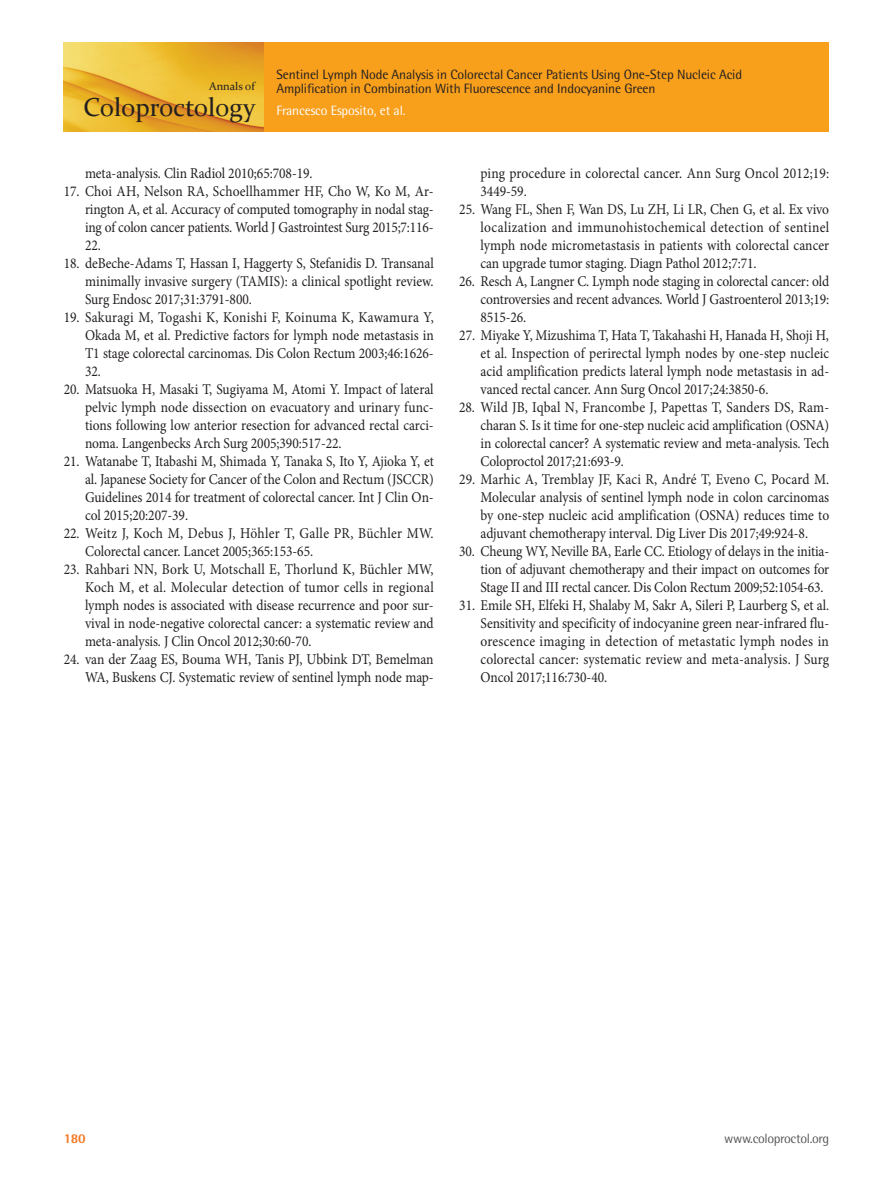
<style>
.page{position:relative;width:893px;height:1191px;background:#fff}
.page>*{position:absolute;margin:0;border:0;box-sizing:border-box;transform-origin:0 0}
.t1{font:25.95px "Constantia";color:#231f20}
.참고문헌2{font:15px/18px "Minion Pro";letter-spacing:-.005em;color:#231f20;text-align:justify;scale:.9 1}
.t2{font:13.5px/13.5px "Rotis Semi Sans Std";letter-spacing:-.01em;color:#231f20}
.t3{font:13.5px "Rotis Semi Sans Std";letter-spacing:-.01em;color:#fff}
.t4{font:13.5px "Rotis Semi Sans Std";letter-spacing:-.025em;color:#57585a}
.t5{font:800 13.5px "Rotis Semi Sans Std";color:#f47721}
.t6{font:11.25px "Constantia";color:#231f20}
</style>
<div class="page">
<div style="left:264px;top:43px;width:565px;height:89px;background:#f89f1c"></div>
<img style="left:64px;top:43px;width:200px;height:89px">
<p class="t6" style="left:209px;top:79px;width:47px">Annals of</p>
<h1 class="t1" style="left:83px;top:90px;width:174px">Coloproctology</h1>
<p class="t2" style="left:276px;top:68px;width:467px">Sentinel Lymph Node Analysis in Colorectal Cancer Patients Using One-Step Nucleic Acid<br>Amplification in Combination With Fluorescence and Indocyanine Green</p>
<p class="t3" style="left:276px;top:102px;width:131px">Francesco Esposito, et al.</p>
<p class="참고문헌2" style="left:85px;top:164px;width:254px">meta-analysis. Clin Radiol 2010;65:708-19.</p>
<p class="참고문헌2" style="left:85px;top:182px;width:389px;text-indent:-21px">17. Choi AH, Nelson RA, Schoellhammer HF, Cho W, Ko M, Ar&shy;rington A, et al. Accuracy of computed tomography in nodal stag&shy;ing of colon cancer patients. World J Gastrointest Surg 2015;7:116- 22.</p>
<p class="참고문헌2" style="left:85px;top:254px;width:389px;text-indent:-21px">18. deBeche-Adams T, Hassan I, Haggerty S, Stefanidis D. Transanal minimally invasive surgery (TAMIS): a clinical spotlight review.<br>Surg Endosc 2017;31:3791-800.</p>
<p class="참고문헌2" style="left:85px;top:308px;width:389px;text-indent:-21px">19. Sakuragi M, Togashi K, Konishi F, Koinuma K, Kawamura Y, Okada M, et al. Predictive factors for lymph node metastasis in T1 stage colorectal carcinomas. Dis Colon Rectum 2003;46:1626- 32.</p>
<p class="참고문헌2" style="left:85px;top:380px;width:389px;text-indent:-21px">20. Matsuoka H, Masaki T, Sugiyama M, Atomi Y. Impact of lateral pelvic lymph node dissection on evacuatory and urinary func&shy;tions following low anterior resection for advanced rectal carci&shy;noma. Langenbecks Arch Surg 2005;390:517-22.</p>
<p class="참고문헌2" style="left:85px;top:452px;width:389px;text-indent:-21px">21. Watanabe T, Itabashi M, Shimada Y, Tanaka S, Ito Y, Ajioka Y, et al. Japanese Society for Cancer of the Colon and Rectum (JSCCR)<br>Guidelines 2014 for treatment of colorectal cancer. Int J Clin On&shy;col 2015;20:207-39.</p>
<p class="참고문헌2" style="left:85px;top:524px;width:389px;text-indent:-21px">22. Weitz J, Koch M, Debus J, Höhler T, Galle PR, Büchler MW.<br>Colorectal cancer. Lancet 2005;365:153-65.</p>
<p class="참고문헌2" style="left:85px;top:560px;width:389px;text-indent:-21px">23. Rahbari NN, Bork U, Motschall E, Thorlund K, Büchler MW, Koch M, et al. Molecular detection of tumor cells in regional lymph nodes is associated with disease recurrence and poor sur&shy;vival in node-negative colorectal cancer: a systematic review and meta-analysis. J Clin Oncol 2012;30:60-70.</p>
<p class="참고문헌2" style="left:64px;top:650px;width:413px;text-align:right">24. van der Zaag ES, Bouma WH, Tanis PJ, Ubbink DT, Bemelman<br>WA, Buskens CJ. Systematic review of sentinel lymph node map-</p>
<p class="참고문헌2" style="left:480px;top:164px;width:389px">ping procedure in colorectal cancer. Ann Surg Oncol 2012;19:<br>3449-59.</p>
<p class="참고문헌2" style="left:480px;top:200px;width:389px;text-indent:-21px">25. Wang FL, Shen F, Wan DS, Lu ZH, Li LR, Chen G, et al. Ex vivo localization and immunohistochemical detection of sentinel lymph node micrometastasis in patients with colorectal cancer can upgrade tumor staging. Diagn Pathol 2012;7:71.</p>
<p class="참고문헌2" style="left:480px;top:272px;width:389px;text-indent:-21px">26. Resch A, Langner C. Lymph node staging in colorectal cancer: old controversies and recent advances. World J Gastroenterol 2013;19:<br>8515-26.</p>
<p class="참고문헌2" style="left:480px;top:326px;width:389px;text-indent:-21px">27. Miyake Y, Mizushima T, Hata T, Takahashi H, Hanada H, Shoji H, et al. Inspection of perirectal lymph nodes by one-step nucleic acid amplification predicts lateral lymph node metastasis in ad&shy;vanced rectal cancer. Ann Surg Oncol 2017;24:3850-6.</p>
<p class="참고문헌2" style="left:480px;top:398px;width:389px;text-indent:-21px">28. Wild JB, Iqbal N, Francombe J, Papettas T, Sanders DS, Ram&shy;charan S. Is it time for one-step nucleic acid amplification (OSNA) in colorectal cancer? A systematic review and meta-analysis. Tech Coloproctol 2017;21:693-9.</p>
<p class="참고문헌2" style="left:480px;top:470px;width:389px;text-indent:-21px">29. Marhic A, Tremblay JF, Kaci R, André T, Eveno C, Pocard M.<br>Molecular analysis of sentinel lymph node in colon carcinomas by one-step nucleic acid amplification (OSNA) reduces time to adjuvant chemotherapy interval. Dig Liver Dis 2017;49:924-8.</p>
<p class="참고문헌2" style="left:480px;top:542px;width:389px;text-indent:-21px">30. Cheung WY, Neville BA, Earle CC. Etiology of delays in the initia&shy;tion of adjuvant chemotherapy and their impact on outcomes for Stage II and III rectal cancer. Dis Colon Rectum 2009;52:1054-63.</p>
<p class="참고문헌2" style="left:480px;top:596px;width:389px;text-indent:-21px">31. Emile SH, Elfeki H, Shalaby M, Sakr A, Sileri P, Laurberg S, et al.<br>Sensitivity and specificity of indocyanine green near-infrared flu&shy;orescence imaging in detection of metastatic lymph nodes in colorectal cancer: systematic review and meta-analysis. J Surg Oncol 2017;116:730-40.</p>
<p class="t5" style="left:64px;top:1129px;width:23px">180</p>
<p class="t4" style="left:724px;top:1130px;width:106px">www.coloproctol.org</p>
</div>
